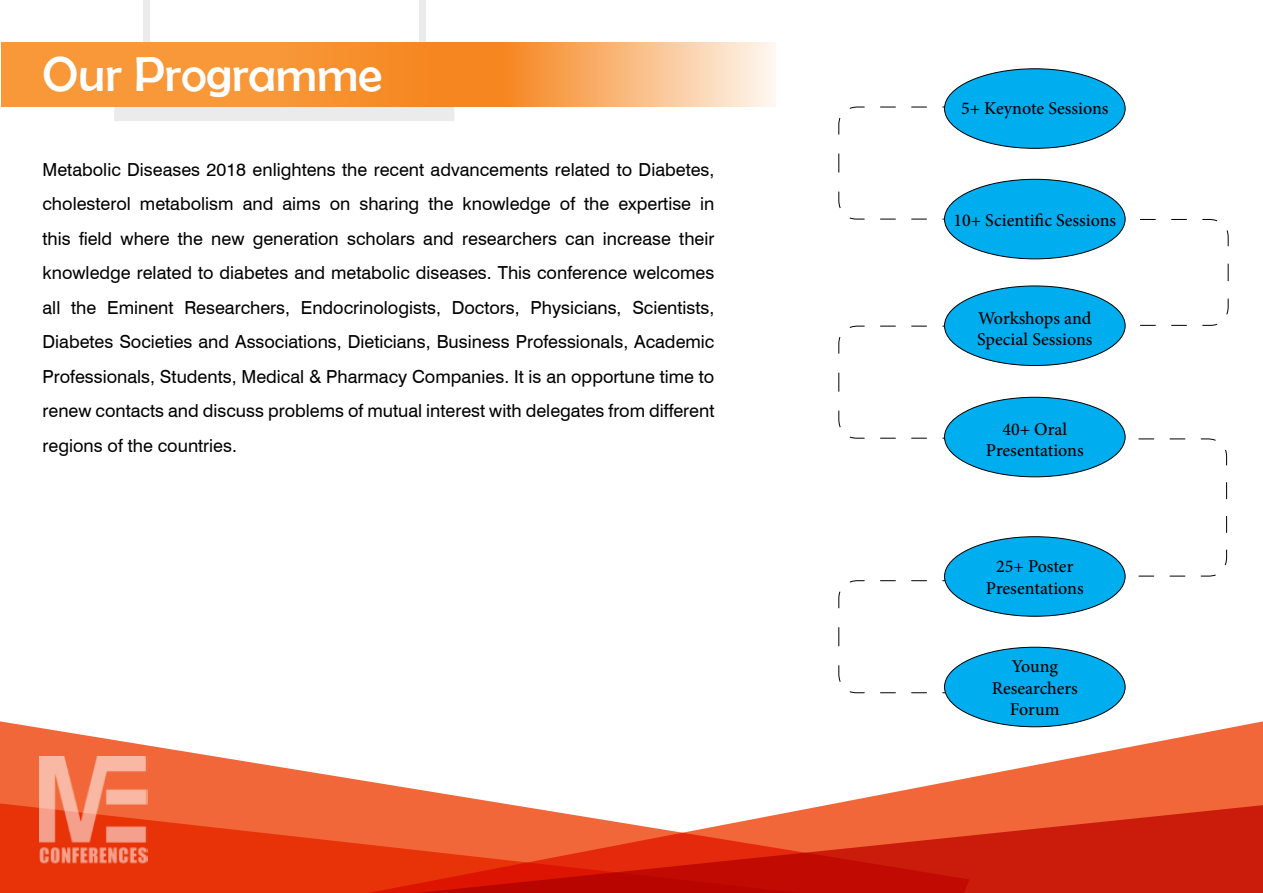
<style>
.page{position:relative;width:1263px;height:893px;background:#fff}
.page>*{position:absolute;margin:0;border:0;box-sizing:border-box;transform-origin:0 0}
.t1{font:49.2px "Berlin Sans FB";color:#fff}
.t2{font:18px/34.5px "Swiss 721 BT";color:#000;text-align:justify}
.t3{font:500 18px/21.1px "Minion Pro";color:#000;text-align:center}
</style>
<div class="page">
<svg style="left:1114px;top:438px;width:113px;height:139px"></svg>
<svg style="left:1116px;top:219px;width:113px;height:107px"></svg>
<svg style="left:838px;top:106px;width:113px;height:114px"></svg>
<svg style="left:838px;top:325px;width:113px;height:114px"></svg>
<svg style="left:838px;top:580px;width:113px;height:113px"></svg>
<div style="left:143px;top:0;width:7px;height:85px;background:#ebebeb"></div>
<div style="left:114px;top:107px;width:340px;height:14px;background:#ebebeb"></div>
<div style="left:419px;top:0;width:7px;height:85px;background:#ebebeb"></div>
<svg style="left:431px;top:43px;width:345px;height:64px;background:#f8b271"></svg>
<div style="left:1px;top:43px;width:430px;height:64px;background:linear-gradient(to right,#f99c3e,#f68e2a)"></div>
<div style="left:944px;top:179px;width:181px;height:80px;background:#00aeef;border-radius:50%"></div>
<div style="left:944px;top:69px;width:181px;height:79px;background:#00aeef;border-radius:50%"></div>
<div style="left:944px;top:286px;width:181px;height:79px;background:#00aeef;border-radius:50%"></div>
<div style="left:944px;top:397px;width:181px;height:80px;background:#00aeef;border-radius:50%"></div>
<div style="left:944px;top:537px;width:181px;height:79px;background:#00aeef;border-radius:50%"></div>
<div style="left:944px;top:647px;width:181px;height:80px;background:#00aeef;border-radius:50%"></div>
<svg style="left:1205px;top:721px;width:58px;height:84px;background:#f27147"></svg>
<svg style="left:0;top:721px;width:1205px;height:84px"></svg>
<svg style="left:0;top:803px;width:947px;height:90px;background:#ea4319"></svg>
<svg style="left:316px;top:805px;width:947px;height:88px;background:#dc3f24"></svg>
<img style="left:39px;top:756px;width:109px;height:112px">
<h1 class="t1" style="left:43px;top:47px;width:341px">Our Programme</h1>
<p class="t2" style="left:43px;top:152px;width:673px">Metabolic Diseases 2018 enlightens the recent advancements related to Diabetes, cholesterol metabolism and aims on sharing the knowledge of the expertise in this field where the new generation scholars and researchers can increase their knowledge related to diabetes and metabolic diseases. This conference welcomes all the Eminent Researchers, Endocrinologists, Doctors, Physicians, Scientists, Diabetes Societies and Associations, Dieticians, Business Professionals, Academic Professionals, Students, Medical &amp; Pharmacy Companies. It is an opportune time to renew contacts and discuss problems of mutual interest with delegates from different regions of the countries.</p>
<p class="t3" style="left:961px;top:98px;width:149px">5+ Keynote Sessions</p>
<p class="t3" style="left:953px;top:209px;width:164px">10+ Scientific Sessions</p>
<p class="t3" style="left:977px;top:307px;width:117px;text-align:left">Workshops and<br>Special Sessions</p>
<p class="t3" style="left:986px;top:419px;width:99px">40+ Oral<br>Presentations</p>
<p class="t3" style="left:986px;top:556px;width:99px">25+ Poster<br>Presentations</p>
<p class="t3" style="left:992px;top:656px;width:88px">Young<br>Researchers<br>Forum</p>
</div>
